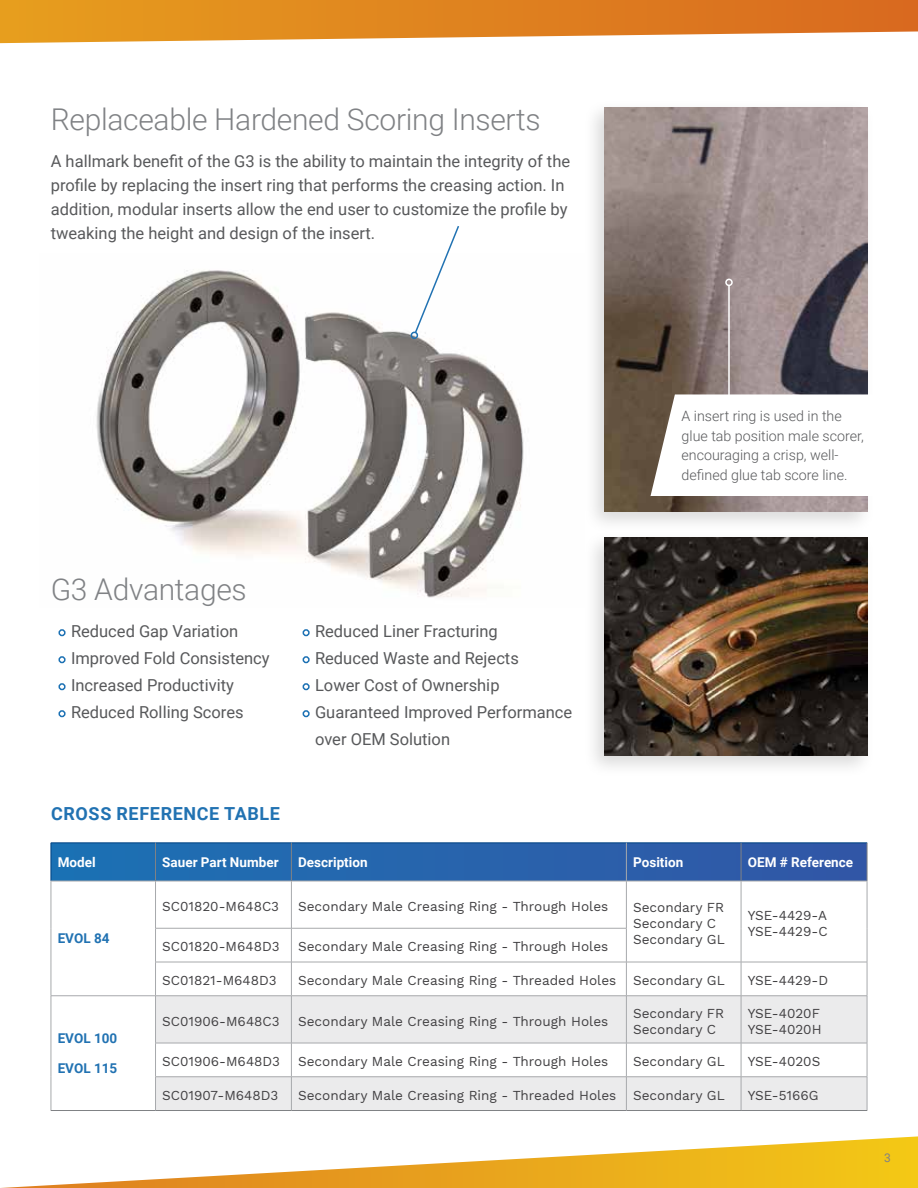
<style>
.page{position:relative;width:918px;height:1188px;background:#fff}
.page>*{position:absolute;margin:0;border:0;box-sizing:border-box;transform-origin:0 0}
.t1{font:300 30px "Roboto";letter-spacing:-.01em;color:#808285}
.t2{font:700 18px "Roboto";letter-spacing:.035em;color:#2172b2}
.t3{font:16.5px/24px "Roboto";color:#58595b}
.t4{font:300 14.25px/19.5px "Roboto";color:#58595b}
.t5{font:13.5px/16.2px "Work Sans";color:#414042}
.t6{font:700 13.5px "Roboto";color:#fff}
.t7{font:700 13.5px "Roboto";color:#2172b2}
.t8{font:12px "Roboto";color:#808285}
.s1{font-family:"Benton Sans";font-weight:900;font-size:19.5px;color:#fff}
</style>
<div class="page">
<svg style="left:1px;top:1136px;width:917px;height:52px"></svg>
<div style="left:583px;top:99px;width:293px;height:435px;background:#000;opacity:.15"></div>
<img style="left:605px;top:107px;width:262px;height:405px">
<img style="left:96px;top:254px;width:489px;height:344px">
<svg style="left:0;top:0;width:918px;height:43px;background:#e3943c"></svg>
<svg style="left:52px;top:844px;width:815px;height:37px;background:#2864ac"></svg>
<svg style="left:156px;top:997px;width:711px;height:113px;fill:#ebebec"></svg>
<hr style="left:51px;top:843px;width:1px;height:38px;background:#004282">
<hr style="left:51px;top:843px;width:105px;height:1px;background:#004282">
<hr style="left:156px;top:843px;width:135px;height:1px;background:#004282">
<hr style="left:291px;top:843px;width:335px;height:1px;background:#004282">
<hr style="left:626px;top:843px;width:115px;height:1px;background:#004282">
<hr style="left:741px;top:843px;width:126px;height:1px;background:#004282">
<hr style="left:51px;top:881px;width:105px;height:1px;background:#a7a9ac">
<hr style="left:51px;top:881px;width:1px;height:47px;background:#a7a9ac">
<hr style="left:156px;top:881px;width:135px;height:1px;background:#a7a9ac">
<hr style="left:155px;top:881px;width:1px;height:47px;background:#a7a9ac">
<hr style="left:291px;top:881px;width:335px;height:1px;background:#a7a9ac">
<hr style="left:291px;top:881px;width:1px;height:47px;background:#a7a9ac">
<hr style="left:626px;top:881px;width:115px;height:1px;background:#a7a9ac">
<hr style="left:741px;top:881px;width:126px;height:1px;background:#a7a9ac">
<hr style="left:741px;top:881px;width:1px;height:47px;background:#a7a9ac">
<hr style="left:867px;top:881px;width:1px;height:47px;background:#a7a9ac">
<hr style="left:51px;top:928px;width:1px;height:34px;background:#a7a9ac">
<hr style="left:155px;top:928px;width:136px;height:1px;background:#a7a9ac">
<hr style="left:155px;top:928px;width:1px;height:34px;background:#a7a9ac">
<hr style="left:291px;top:928px;width:336px;height:1px;background:#a7a9ac">
<hr style="left:291px;top:928px;width:1px;height:34px;background:#a7a9ac">
<hr style="left:741px;top:928px;width:1px;height:34px;background:#a7a9ac">
<hr style="left:867px;top:928px;width:1px;height:34px;background:#a7a9ac">
<hr style="left:51px;top:962px;width:1px;height:34px;background:#a7a9ac">
<hr style="left:155px;top:962px;width:136px;height:1px;background:#a7a9ac">
<hr style="left:155px;top:962px;width:1px;height:34px;background:#a7a9ac">
<hr style="left:291px;top:962px;width:335px;height:1px;background:#a7a9ac">
<hr style="left:291px;top:962px;width:1px;height:34px;background:#a7a9ac">
<hr style="left:626px;top:962px;width:115px;height:1px;background:#a7a9ac">
<hr style="left:741px;top:962px;width:126px;height:1px;background:#a7a9ac">
<hr style="left:741px;top:962px;width:1px;height:34px;background:#a7a9ac">
<hr style="left:867px;top:962px;width:1px;height:34px;background:#a7a9ac">
<hr style="left:51px;top:996px;width:105px;height:1px;background:#a7a9ac">
<hr style="left:51px;top:996px;width:1px;height:47px;background:#a7a9ac">
<hr style="left:156px;top:996px;width:135px;height:1px;background:#a7a9ac">
<hr style="left:155px;top:996px;width:1px;height:47px;background:#a7a9ac">
<hr style="left:291px;top:996px;width:335px;height:1px;background:#a7a9ac">
<hr style="left:291px;top:996px;width:1px;height:47px;background:#a7a9ac">
<hr style="left:626px;top:996px;width:115px;height:1px;background:#a7a9ac">
<hr style="left:741px;top:996px;width:126px;height:1px;background:#a7a9ac">
<hr style="left:741px;top:996px;width:1px;height:47px;background:#a7a9ac">
<hr style="left:867px;top:996px;width:1px;height:47px;background:#a7a9ac">
<hr style="left:51px;top:1043px;width:1px;height:34px;background:#a7a9ac">
<hr style="left:155px;top:1043px;width:136px;height:1px;background:#a7a9ac">
<hr style="left:155px;top:1043px;width:1px;height:34px;background:#a7a9ac">
<hr style="left:291px;top:1043px;width:335px;height:1px;background:#a7a9ac">
<hr style="left:291px;top:1043px;width:1px;height:34px;background:#a7a9ac">
<hr style="left:626px;top:1043px;width:115px;height:1px;background:#a7a9ac">
<hr style="left:741px;top:1043px;width:126px;height:1px;background:#a7a9ac">
<hr style="left:741px;top:1043px;width:1px;height:34px;background:#a7a9ac">
<hr style="left:867px;top:1043px;width:1px;height:34px;background:#a7a9ac">
<hr style="left:51px;top:1077px;width:1px;height:33px;background:#a7a9ac">
<hr style="left:155px;top:1077px;width:136px;height:1px;background:#a7a9ac">
<hr style="left:155px;top:1077px;width:1px;height:33px;background:#a7a9ac">
<hr style="left:291px;top:1077px;width:335px;height:1px;background:#a7a9ac">
<hr style="left:291px;top:1077px;width:1px;height:33px;background:#a7a9ac">
<hr style="left:626px;top:1077px;width:115px;height:1px;background:#a7a9ac">
<hr style="left:741px;top:1077px;width:126px;height:1px;background:#a7a9ac">
<hr style="left:741px;top:1077px;width:1px;height:33px;background:#a7a9ac">
<hr style="left:867px;top:1077px;width:1px;height:33px;background:#a7a9ac">
<hr style="left:155px;top:843px;width:1px;height:38px;background:#808285">
<hr style="left:291px;top:843px;width:1px;height:38px;background:#808285">
<hr style="left:741px;top:843px;width:1px;height:38px;background:#808285">
<hr style="left:867px;top:843px;width:1px;height:38px;background:#808285">
<hr style="left:51px;top:1110px;width:105px;height:1px;background:#808285">
<hr style="left:156px;top:1110px;width:135px;height:1px;background:#808285">
<hr style="left:291px;top:1110px;width:335px;height:1px;background:#808285">
<hr style="left:626px;top:1110px;width:115px;height:1px;background:#808285">
<hr style="left:741px;top:1110px;width:126px;height:1px;background:#808285">
<hr style="left:626px;top:843px;width:1px;height:38px;background:#a7a9ac">
<hr style="left:626px;top:881px;width:1px;height:47px;background:#a7a9ac">
<hr style="left:626px;top:928px;width:1px;height:34px;background:#a7a9ac">
<hr style="left:626px;top:962px;width:1px;height:34px;background:#a7a9ac">
<hr style="left:626px;top:996px;width:1px;height:47px;background:#a7a9ac">
<hr style="left:626px;top:1043px;width:1px;height:34px;background:#a7a9ac">
<hr style="left:626px;top:1077px;width:1px;height:33px;background:#a7a9ac">
<svg style="left:650px;top:394px;width:226px;height:102px"></svg>
<hr style="left:728px;top:285px;width:2px;height:115px;background:#fff">
<div style="left:725px;top:279px;width:8px;height:7px;border:2px solid #fff;border-radius:50%"></div>
<svg style="left:409px;top:226px;width:51px;height:115px"></svg>
<div style="left:583px;top:529px;width:293px;height:249px;background:#000;opacity:.15"></div>
<img style="left:605px;top:538px;width:262px;height:218px">
<h1 class="t1" style="left:51px;top:98px;width:491px">Replaceable Hardened Scoring Inserts</h1>
<p class="t3" style="left:51px;top:148px;width:521px">A hallmark benefit of the G3 is the ability to maintain the integrity of the profile by replacing the insert ring that performs the creasing action. In addition, modular inserts allow the end user to customize the profile by tweaking the height and design of the insert.</p>
<p class="t4" style="left:682px;top:406px;width:184px">A insert ring is used in the glue tab position male scorer, encouraging a crisp, well&shy;defined glue tab score line.</p>
<h1 class="t1" style="left:51px;top:569px;width:198px">G3 Advantages</h1>
<p class="t3" style="left:58px;top:619px;width:182px"><span class="s1">•</span> Reduced Gap Variation</p>
<p class="t3" style="left:58px;top:646px;width:214px"><span class="s1">•</span> Improved Fold Consistency</p>
<p class="t3" style="left:58px;top:673px;width:178px"><span class="s1">•</span> Increased Productivity</p>
<p class="t3" style="left:58px;top:700px;width:188px"><span class="s1">•</span> Reduced Rolling Scores</p>
<p class="t3" style="left:302px;top:619px;width:198px"><span class="s1">•</span> Reduced Liner Fracturing</p>
<p class="t3" style="left:302px;top:646px;width:219px"><span class="s1">•</span> Reduced Waste and Rejects</p>
<p class="t3" style="left:302px;top:673px;width:200px"><span class="s1">•</span> Lower Cost of Ownership</p>
<p class="t3" style="left:315px;top:698px;width:259px;line-height:27px;text-indent:-14px"><span class="s1">•</span> Guaranteed Improved Performance over OEM Solution</p>
<h2 class="t2" style="left:51px;top:801px;width:231px">CROSS REFERENCE TABLE</h2>
<p class="t6" style="left:58px;top:853px;width:39px">Model</p>
<p class="t6" style="left:162px;top:853px;width:118px">Sauer Part Number</p>
<p class="t6" style="left:298px;top:853px;width:71px">Description</p>
<p class="t6" style="left:633px;top:853px;width:52px">Position</p>
<p class="t6" style="left:748px;top:853px;width:107px">OEM # Reference</p>
<p class="t7" style="left:58px;top:929px;width:53px">EVOL 84</p>
<p class="t7" style="left:58px;top:1029px;width:61px">EVOL 100</p>
<p class="t7" style="left:58px;top:1059px;width:61px">EVOL 115</p>
<p class="t5" style="left:162px;top:899px;width:118px">SC01820-M648C3</p>
<p class="t5" style="left:298px;top:899px;width:312px">Secondary Male Creasing Ring - Through Holes</p>
<p class="t5" style="left:633px;top:899px;width:93px">Secondary FR<br>Secondary C<br>Secondary GL</p>
<p class="t5" style="left:748px;top:908px;width:81px">YSE-4429-A<br>YSE-4429-C</p>
<p class="t5" style="left:162px;top:939px;width:119px">SC01820-M648D3</p>
<p class="t5" style="left:298px;top:939px;width:312px">Secondary Male Creasing Ring - Through Holes</p>
<p class="t5" style="left:162px;top:973px;width:116px">SC01821-M648D3</p>
<p class="t5" style="left:298px;top:973px;width:428px">Secondary Male Creasing Ring - Threaded Holes Secondary GL</p>
<p class="t5" style="left:748px;top:973px;width:82px">YSE-4429-D</p>
<p class="t5" style="left:162px;top:1014px;width:119px">SC01906-M648C3</p>
<p class="t5" style="left:298px;top:1014px;width:312px">Secondary Male Creasing Ring - Through Holes</p>
<p class="t5" style="left:633px;top:1005px;width:93px">Secondary FR<br>Secondary C</p>
<p class="t5" style="left:748px;top:1005px;width:75px">YSE-4020F<br>YSE-4020H</p>
<p class="t5" style="left:162px;top:1054px;width:119px">SC01906-M648D3</p>
<p class="t5" style="left:298px;top:1054px;width:312px">Secondary Male Creasing Ring - Through Holes</p>
<p class="t5" style="left:633px;top:1054px;width:93px">Secondary GL</p>
<p class="t5" style="left:748px;top:1054px;width:74px">YSE-4020S</p>
<p class="t5" style="left:162px;top:1088px;width:118px">SC01907-M648D3</p>
<p class="t5" style="left:298px;top:1088px;width:428px">Secondary Male Creasing Ring - Threaded Holes Secondary GL</p>
<p class="t5" style="left:748px;top:1088px;width:72px">YSE-5166G</p>
<p class="t8" style="left:884px;top:1149px;width:8px">3</p>
</div>
